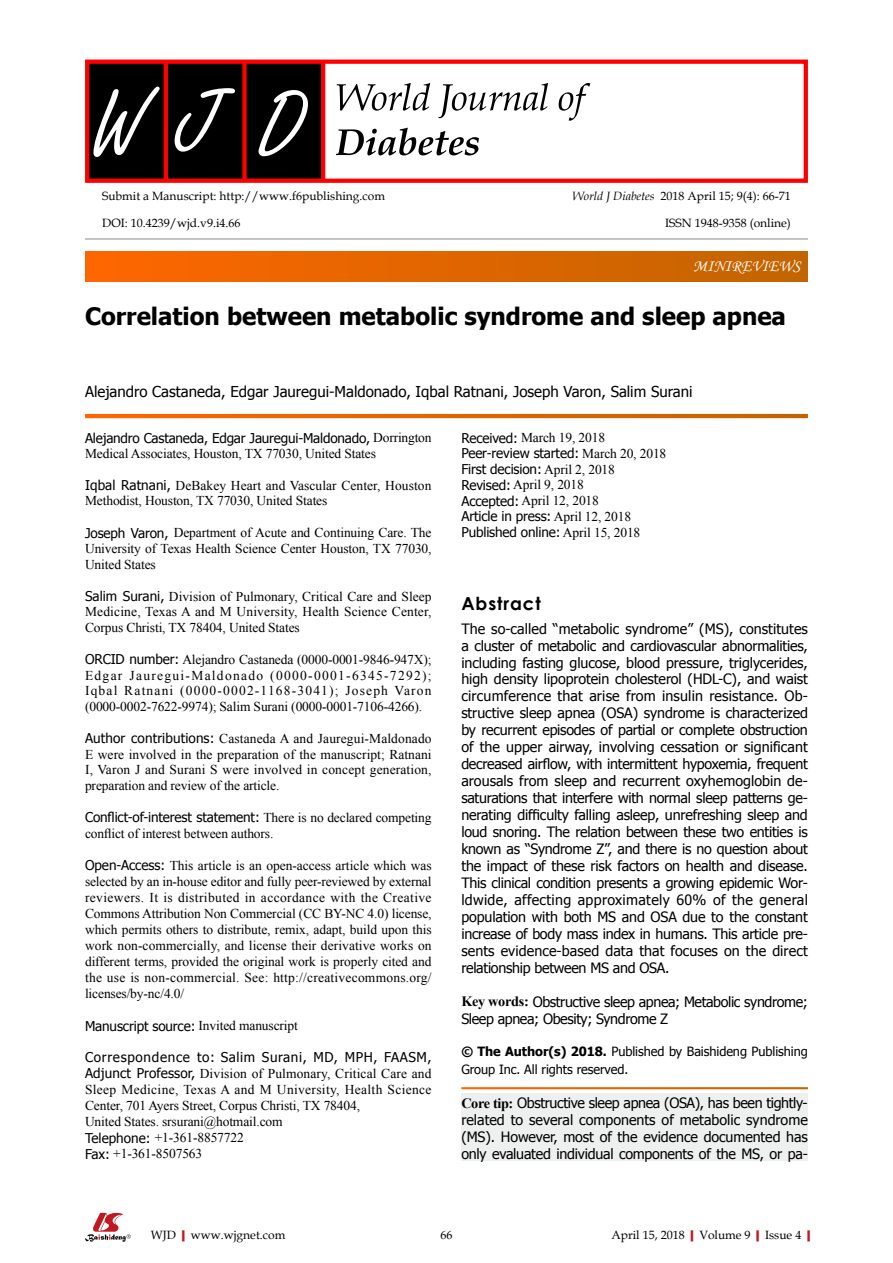
<style>
.page{position:relative;width:893px;height:1263px;background:#fff}
.page>*{position:absolute;margin:0;border:0;box-sizing:border-box;transform-origin:0 0}
.t1{font:700 24px "Tahoma";color:#000}
.t2{font:700 18px "Century Gothic";letter-spacing:.05em;color:#000}
.t3{font:16.5px "Monotype Corsiva";color:#fff}
.t4{font:15px "Tahoma";color:#000}
.t5{font:14.25px/17px "Tahoma";letter-spacing:-.02em;color:#000;text-align:justify}
.t6{font:13.5px/16px "Times New Roman";letter-spacing:-.01em;color:#000;text-align:justify}
.t7{font:13.5px/15.8px "Tahoma";letter-spacing:-.01em;color:#000}
.t8{font:12.75px/17.4px "Tahoma";letter-spacing:-.005em;color:#000}
.t9{font:12px "Book Antiqua";color:#000}
.s1{font-style:italic}
.s2{font-family:"Tahoma"}
.s3{font-family:"Times New Roman"}
.s4{font-family:"Times New Roman";font-weight:700}
.s5{font-weight:700}
.s6{font-weight:700;color:#c01920}
</style>
<div class="page">
<div style="left:461px;top:1093px;width:347px;height:67px;background:#eeefef"></div>
<div style="left:85px;top:252px;width:723px;height:29px;background:linear-gradient(to right,#f60,#c16500)"></div>
<hr style="left:85px;top:239px;width:723px;height:1px;background:#898989">
<svg style="left:85px;top:414px;width:723px;height:4px;background:#e06500"></svg>
<svg style="left:85px;top:1213px;width:46px;height:29px"></svg>
<div style="left:87px;top:61px;width:236px;height:121px;background:#000"></div>
<hr style="left:164px;top:61px;width:4px;height:121px;background:#f00">
<div style="left:242px;top:61px;width:5px;height:121px;background:#f00"></div>
<hr style="left:321px;top:61px;width:4px;height:121px;background:#f00">
<div style="left:85px;top:60px;width:723px;height:123px;border:4px solid #f00"></div>
<svg style="left:258px;top:90px;width:50px;height:66px"></svg>
<svg style="left:175px;top:88px;width:60px;height:64px"></svg>
<svg style="left:93px;top:87px;width:67px;height:70px"></svg>
<svg style="left:337px;top:83px;width:253px;height:38px"></svg>
<svg style="left:336px;top:128px;width:143px;height:27px"></svg>
<p class="t9" style="left:102px;top:188px;width:284px">Submit a Manuscript: http://www.f6publishing.com</p>
<p class="t9" style="left:102px;top:215px;width:140px">DOI: 10.4239/wjd.v9.i4.66</p>
<p class="t9" style="left:572px;top:188px;width:220px"><span class="s1">World J Diabetes</span> 2018 April 15; 9(4): 66-71</p>
<p class="t9" style="left:665px;top:215px;width:127px">ISSN 1948-9358 (online)</p>
<p class="t3" style="left:693px;top:256px;width:109px">MINIREVIEWS</p>
<p class="t1" style="left:85px;top:300px;width:702px">Correlation between metabolic syndrome and sleep apnea</p>
<p class="t4" style="left:85px;top:381px;width:609px">Alejandro Castaneda, Edgar Jauregui-Maldonado, Iqbal Ratnani, Joseph Varon, Salim Surani</p>
<p class="t6" style="left:85px;top:430px;width:348px;line-height:15.3px"><span class="s2">Alejandro Castaneda, Edgar Jauregui-Maldonado,</span> Dorrington<br>Medical Associates, Houston, TX 77030, United States</p>
<p class="t6" style="left:85px;top:477px;width:348px"><span class="s2">Iqbal Ratnani,</span> DeBakey Heart and Vascular Center, Houston<br>Methodist, Houston, TX 77030, United States</p>
<p class="t6" style="left:85px;top:525px;width:348px"><span class="s2">Joseph Varon,</span> Department of Acute and Continuing Care. The University of Texas Health Science Center Houston, TX 77030, United States</p>
<p class="t6" style="left:85px;top:588px;width:348px"><span class="s2">Salim Surani,</span> Division of Pulmonary, Critical Care and Sleep Medicine, Texas A and M University, Health Science Center, Corpus Christi, TX 78404, United States</p>
<p class="t6" style="left:85px;top:651px;width:348px"><span class="s2">ORCID number:</span> Alejandro Castaneda (0000-0001-9846-947X); Edgar Jauregui-Maldonado (0000-0001-6345-7292); Iqbal Ratnani (0000-0002-1168-3041); Joseph Varon (0000-0002-7622-9974); Salim Surani (0000-0001-7106-4266).</p>
<p class="t6" style="left:85px;top:730px;width:348px"><span class="s2">Author contributions:</span> Castaneda A and Jauregui-Maldonado E were involved in the preparation of the manuscript; Ratnani I, Varon J and Surani S were involved in concept generation, preparation and review of the article.</p>
<p class="t6" style="left:85px;top:810px;width:348px;line-height:15.3px"><span class="s2">Conflict-of-interest statement:</span> There is no declared competing conflict of interest between authors.</p>
<p class="t6" style="left:85px;top:857px;width:348px"><span class="s2">Open-Access:</span> This article is an open-access article which was selected by an in-house editor and fully peer-reviewed by external reviewers. It is distributed in accordance with the Creative Commons Attribution Non Commercial (CC BY-NC 4.0) license, which permits others to distribute, remix, adapt, build upon this work non-commercially, and license their derivative works on different terms, provided the original work is properly cited and the use is non-commercial. See: http://creativecommons.org/ licenses/by-nc/4.0/</p>
<p class="t7" style="left:85px;top:1017px;width:214px">Manuscript source: <span class="s3">Invited manuscript</span></p>
<p class="t6" style="left:85px;top:1049px;width:348px;text-align:left"><span class="s2">Correspondence to: Salim Surani, MD, MPH, FAASM, Adjunct Professor,</span> Division of Pulmonary, Critical Care and Sleep Medicine, Texas A and M University, Health Science Center, 701 Ayers Street, Corpus Christi, TX 78404,<br>United States. srsurani@hotmail.com<br><span class="s2">Telephone:</span> +1-361-8857722<br><span class="s2">Fax:</span> +1-361-8507563</p>
<p class="t7" style="left:461px;top:429px;width:206px">Received: <span class="s3">March 19, 2018<br></span>Peer-review started: <span class="s3">March 20, 2018<br></span>First decision: <span class="s3">April 2, 2018<br></span>Revised: <span class="s3">April 9, 2018<br></span>Accepted: <span class="s3">April 12, 2018<br></span>Article in press: <span class="s3">April 12, 2018<br></span>Published online: <span class="s3">April 15, 2018</span></p>
<p class="t2" style="left:461px;top:590px;width:81px">Abstract</p>
<p class="t5" style="left:461px;top:619px;width:348px">The so-called “metabolic syndrome” (MS), cons-titutes a cluster of metabolic and cardiovascular ab-normalities, including fasting glucose, blood pressure, triglycerides, high density lipoprotein cholesterol (HDL-C), and wai-st circumference that arise from insulin resistance. Ob&shy;structive sleep apnea (OSA) syndrome is characterized by recurrent episodes of partial or complete obstruction of the upper airway, involving cessation or significant decreased airflow, with intermittent hypoxemia, frequent arousals from sleep and recurrent oxyhemoglobin de&shy;saturations that interfere with normal sleep patterns ge&shy;nerating difficulty falling asleep, unrefreshing sleep and loud snoring. The relation between these two entities is known as “Syndrome Z”, and there is no question about the impact of these risk factors on health and disease.<br>This clinical condition presents a growing epidemic Wor&shy;ldwide, affecting approximately 60% of the general population with both MS and OSA due to the constant increase of body mass index in humans. This article pre&shy;sents evidence-based data that focuses on the direct relationship between MS and OSA.</p>
<p class="t5" style="left:461px;top:992px;width:348px"><span class="s4">Key words:</span> Obstructive sleep apnea; Metabolic syndrome;<br>Sleep apnea; Obesity; Syndrome Z</p>
<p class="t8" style="left:461px;top:1042px;width:348px"><span class="s5">© The Author(s) 2018.</span> Published by Baishideng Publishing<br>Group Inc. All rights reserved.</p>
<p class="t5" style="left:461px;top:1094px;width:348px"><span class="s4">Core tip:</span> Obstructive sleep apnea (OSA), has been tightly&shy;related to several components of metabolic syndrome (MS). However, most of the evidence documented has only evaluated individual components of the MS, or pa-</p>
<p class="t9" style="left:151px;top:1226px;width:136px">WJD<span class="s6">|</span>www.wjgnet.com</p>
<p class="t9" style="left:440px;top:1226px;width:13px">66</p>
<p class="t9" style="left:611px;top:1226px;width:206px">April 15, 2018<span class="s6">|</span>Volume 9<span class="s6">|</span>Issue 4<span class="s6">|</span></p>
</div>
